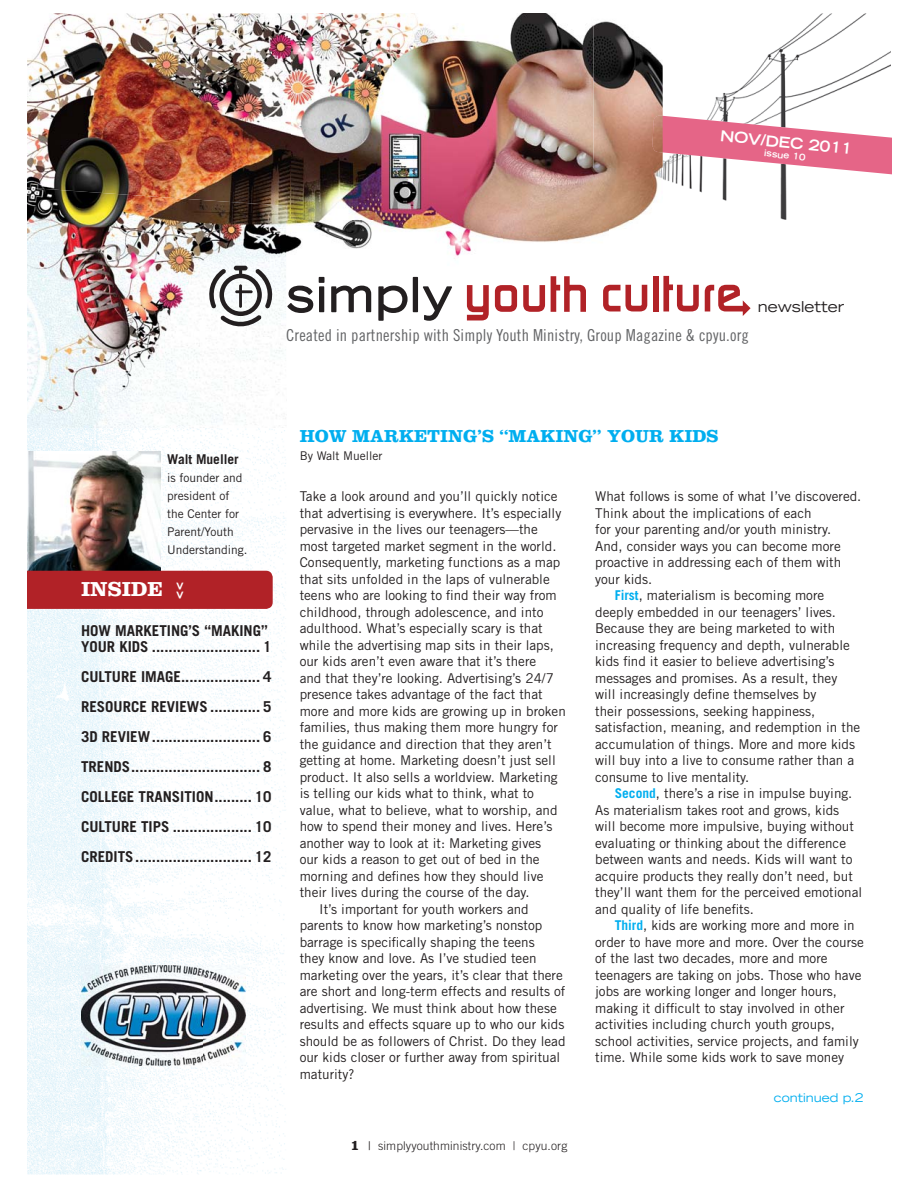
<style>
.page{position:relative;width:918px;height:1188px;background:#fff}
.page>*{position:absolute;margin:0;border:0;box-sizing:border-box;transform-origin:0 0}
.t1{font:700 21px "Clarendon LT Std";color:#fff}
.t2{font:700 18px "Clarendon LT Std";color:#00aeef}
.t3{font:16.5px "Trade Gothic LT Std Cn 18";letter-spacing:.01em;color:#636466}
.t4{font:700 15px/30px "Trade Gothic LT Std";color:#231f20}
.t5{font:700 expanded 15px "Trade Gothic LT Std";color:#fff}
.t6{font:expanded 15px "Trade Gothic LT Std";color:#231f20}
.t7{font:13.5px "Trade Gothic LT Std";color:#231f20}
.t8{font:700 13.5px "Trade Gothic LT Std";color:#231f20}
.t9{font:700 13.5px "Clarendon LT Std";color:#fff}
.t10{font:12px/18px "Trade Gothic LT Std";color:#231f20}
.t11{font:300 12px "Trade Gothic LT Std";letter-spacing:.01em;color:#231f20}
.t12{font:expanded 12px "Trade Gothic LT Std";color:#00aeef}
.t13{font:700 expanded 9px "Trade Gothic LT Std";color:#fff}
.s1{font-weight:700;color:#00aeef}
.s2{font-family:"Clarendon LT Std";font-weight:700;font-size:15px}
.s3{font-weight:400}
</style>
<div class="page">
<img style="left:610px;top:14px;width:281px;height:206px">
<img style="left:27px;top:427px;width:259px;height:748px">
<img style="left:27px;top:451px;width:134px;height:120px">
<svg style="left:652px;top:115px;width:239px;height:65px"></svg>
<div style="left:27px;top:571px;width:246px;height:38px;background:#b12227"></div>
<img style="left:27px;top:14px;width:530px;height:206px">
<img style="left:557px;top:21px;width:53px;height:291px">
<img style="left:610px;top:220px;width:49px;height:92px">
<img style="left:286px;top:220px;width:271px;height:101px">
<img style="left:27px;top:188px;width:259px;height:239px">
<img style="left:652px;top:116px;width:11px;height:36px">
<img style="left:81px;top:965px;width:164px;height:100px">
<svg style="left:467px;top:285px;width:22px;height:35px"></svg>
<svg style="left:495px;top:285px;width:22px;height:27px"></svg>
<svg style="left:523px;top:285px;width:22px;height:27px"></svg>
<svg style="left:551px;top:276px;width:35px;height:36px"></svg>
<svg style="left:603px;top:285px;width:44px;height:26px"></svg>
<div style="left:653px;top:276px;width:6px;height:35px;background:#b12227"></div>
<svg style="left:663px;top:276px;width:36px;height:35px"></svg>
<svg style="left:705px;top:285px;width:46px;height:31px"></svg>
<svg style="left:287px;top:277px;width:165px;height:44px"></svg>
<svg style="left:206px;top:266px;width:69px;height:63px"></svg>
<p class="t5" style="left:721px;top:127px;width:134px;rotate:6deg">NOV/DEC 2011</p>
<p class="t13" style="left:765px;top:148px;width:43px;rotate:6deg">issue 10</p>
<p class="t3" style="left:286px;top:329px;width:464px">Created in partnership with Simply Youth Ministry, Group Magazine &amp; cpyu.org</p>
<p class="t6" style="left:758px;top:300px;width:88px">newsletter</p>
<p class="t8" style="left:167px;top:454px;width:73px">Walt Mueller</p>
<p class="t10" style="left:167px;top:470px;width:82px">is founder and president of the Center for<br>Parent/Youth<br>Understanding.</p>
<h1 class="t1" style="left:81px;top:577px;width:83px">INSIDE</h1>
<p class="t9" style="left:189px;top:582px;width:18px;rotate:90deg">&gt;&gt;</p>
<p class="t4" style="left:81px;top:623px;width:192px;line-height:16.5px">HOW MARKETING’S “MAKING”<br>YOUR KIDS .......................... 1</p>
<p class="t4" style="left:81px;top:663px;width:192px;text-align:justify">CULTURE IMAGE ................... 4<br>RESOURCE REVIEWS ............ 5<br>3D REVIEW .......................... 6<br>TRENDS ............................... 8<br>COLLEGE TRANSITION ......... 10<br>CULTURE TIPS ................... 10<br>CREDITS ............................ 12</p>
<h2 class="t2" style="left:300px;top:425px;width:420px">HOW MARKETING’S “MAKING” YOUR KIDS</h2>
<p class="t10" style="left:300px;top:448px;width:84px">By Walt Mueller</p>
<p class="t7" style="left:300px;top:492px;width:259px">Take a look around and you’ll quickly notice</p>
<p class="t7" style="left:300px;top:508px;width:263px">that advertising is everywhere. It’s especially</p>
<p class="t7" style="left:300px;top:525px;width:240px">pervasive in the lives our teenagers—the</p>
<p class="t7" style="left:300px;top:541px;width:258px">most targeted market segment in the world.</p>
<p class="t7" style="left:300px;top:558px;width:262px">Consequently, marketing functions as a map</p>
<p class="t7" style="left:300px;top:574px;width:252px">that sits unfolded in the laps of vulnerable</p>
<p class="t7" style="left:300px;top:591px;width:259px">teens who are looking to find their way from</p>
<p class="t7" style="left:300px;top:607px;width:245px">childhood, through adolescence, and into</p>
<p class="t7" style="left:300px;top:624px;width:244px">adulthood. What’s especially scary is that</p>
<p class="t7" style="left:300px;top:640px;width:256px">while the advertising map sits in their laps,</p>
<p class="t7" style="left:300px;top:657px;width:238px">our kids aren’t even aware that it’s there</p>
<p class="t7" style="left:300px;top:673px;width:256px">and that they’re looking. Advertising’s 24/7</p>
<p class="t7" style="left:300px;top:690px;width:244px">presence takes advantage of the fact that</p>
<p class="t7" style="left:300px;top:706px;width:268px">more and more kids are growing up in broken</p>
<p class="t7" style="left:300px;top:723px;width:260px">families, thus making them more hungry for</p>
<p class="t7" style="left:300px;top:739px;width:253px">the guidance and direction that they aren’t</p>
<p class="t7" style="left:300px;top:756px;width:258px">getting at home. Marketing doesn’t just sell</p>
<p class="t7" style="left:300px;top:772px;width:259px">product. It also sells a worldview. Marketing</p>
<p class="t7" style="left:300px;top:789px;width:236px">is telling our kids what to think, what to</p>
<p class="t7" style="left:300px;top:805px;width:259px">value, what to believe, what to worship, and</p>
<p class="t7" style="left:300px;top:821px;width:254px">how to spend their money and lives. Here’s</p>
<p class="t7" style="left:300px;top:838px;width:243px">another way to look at it: Marketing gives</p>
<p class="t7" style="left:300px;top:854px;width:241px">our kids a reason to get out of bed in the</p>
<p class="t7" style="left:300px;top:871px;width:245px">morning and defines how they should live</p>
<p class="t7" style="left:300px;top:887px;width:231px">their lives during the course of the day.</p>
<p class="t7" style="left:319px;top:904px;width:211px">It’s important for youth workers and</p>
<p class="t7" style="left:300px;top:920px;width:244px">parents to know how marketing’s nonstop</p>
<p class="t7" style="left:300px;top:937px;width:237px">barrage is specifically shaping the teens</p>
<p class="t7" style="left:300px;top:953px;width:238px">they know and love. As I’ve studied teen</p>
<p class="t7" style="left:300px;top:970px;width:265px">marketing over the years, it’s clear that there</p>
<p class="t7" style="left:300px;top:986px;width:267px">are short and long-term effects and results of</p>
<p class="t7" style="left:300px;top:1003px;width:259px">advertising. We must think about how these</p>
<p class="t7" style="left:300px;top:1019px;width:266px">results and effects square up to who our kids</p>
<p class="t7" style="left:300px;top:1036px;width:267px">should be as followers of Christ. Do they lead</p>
<p class="t7" style="left:300px;top:1052px;width:262px">our kids closer or further away from spiritual</p>
<p class="t7" style="left:300px;top:1069px;width:56px">maturity?</p>
<p class="t7" style="left:595px;top:491px;width:268px">What follows is some of what I’ve discovered.</p>
<p class="t7" style="left:595px;top:508px;width:218px">Think about the implications of each</p>
<p class="t7" style="left:595px;top:524px;width:237px">for your parenting and/or youth ministry.</p>
<p class="t7" style="left:595px;top:541px;width:247px">And, consider ways you can become more</p>
<p class="t7" style="left:595px;top:557px;width:247px">proactive in addressing each of them with</p>
<p class="t7" style="left:595px;top:574px;width:58px">your kids.</p>
<p class="t7" style="left:615px;top:590px;width:211px"><span class="s1">First</span>, materialism is becoming more</p>
<p class="t7" style="left:595px;top:607px;width:242px">deeply embedded in our teenagers’ lives.</p>
<p class="t7" style="left:595px;top:623px;width:241px">Because they are being marketed to with</p>
<p class="t7" style="left:595px;top:640px;width:256px">increasing frequency and depth, vulnerable</p>
<p class="t7" style="left:595px;top:656px;width:241px">kids find it easier to believe advertising’s</p>
<p class="t7" style="left:595px;top:673px;width:244px">messages and promises. As a result, they</p>
<p class="t7" style="left:595px;top:689px;width:223px">will increasingly define themselves by</p>
<p class="t7" style="left:595px;top:706px;width:222px">their possessions, seeking happiness,</p>
<p class="t7" style="left:595px;top:722px;width:267px">satisfaction, meaning, and redemption in the</p>
<p class="t7" style="left:595px;top:739px;width:261px">accumulation of things. More and more kids</p>
<p class="t7" style="left:595px;top:755px;width:261px">will buy into a live to consume rather than a</p>
<p class="t7" style="left:595px;top:772px;width:156px">consume to live mentality.</p>
<p class="t7" style="left:615px;top:788px;width:239px"><span class="s1">Second</span>, there’s a rise in impulse buying.</p>
<p class="t7" style="left:595px;top:805px;width:246px">As materialism takes root and grows, kids</p>
<p class="t7" style="left:595px;top:821px;width:260px">will become more impulsive, buying without</p>
<p class="t7" style="left:595px;top:838px;width:252px">evaluating or thinking about the difference</p>
<p class="t7" style="left:595px;top:854px;width:259px">between wants and needs. Kids will want to</p>
<p class="t7" style="left:595px;top:871px;width:259px">acquire products they really don’t need, but</p>
<p class="t7" style="left:595px;top:887px;width:268px">they’ll want them for the perceived emotional</p>
<p class="t7" style="left:595px;top:904px;width:160px">and quality of life benefits.</p>
<p class="t7" style="left:615px;top:920px;width:241px"><span class="s1">Third</span>, kids are working more and more in</p>
<p class="t7" style="left:595px;top:937px;width:270px">order to have more and more. Over the course</p>
<p class="t7" style="left:595px;top:953px;width:234px">of the last two decades, more and more</p>
<p class="t7" style="left:595px;top:970px;width:268px">teenagers are taking on jobs. Those who have</p>
<p class="t7" style="left:595px;top:986px;width:243px">jobs are working longer and longer hours,</p>
<p class="t7" style="left:595px;top:1003px;width:251px">making it difficult to stay involved in other</p>
<p class="t7" style="left:595px;top:1019px;width:241px">activities including church youth groups,</p>
<p class="t7" style="left:595px;top:1036px;width:265px">school activities, service projects, and family</p>
<p class="t7" style="left:595px;top:1052px;width:250px">time. While some kids work to save money</p>
<p class="t11" style="left:351px;top:1139px;width:218px"><span class="s2">1</span> <span class="s3">|</span> simplyyouthministry.com | cpyu.org</p>
<p class="t12" style="left:774px;top:1093px;width:91px">continued p.2</p>
</div>
